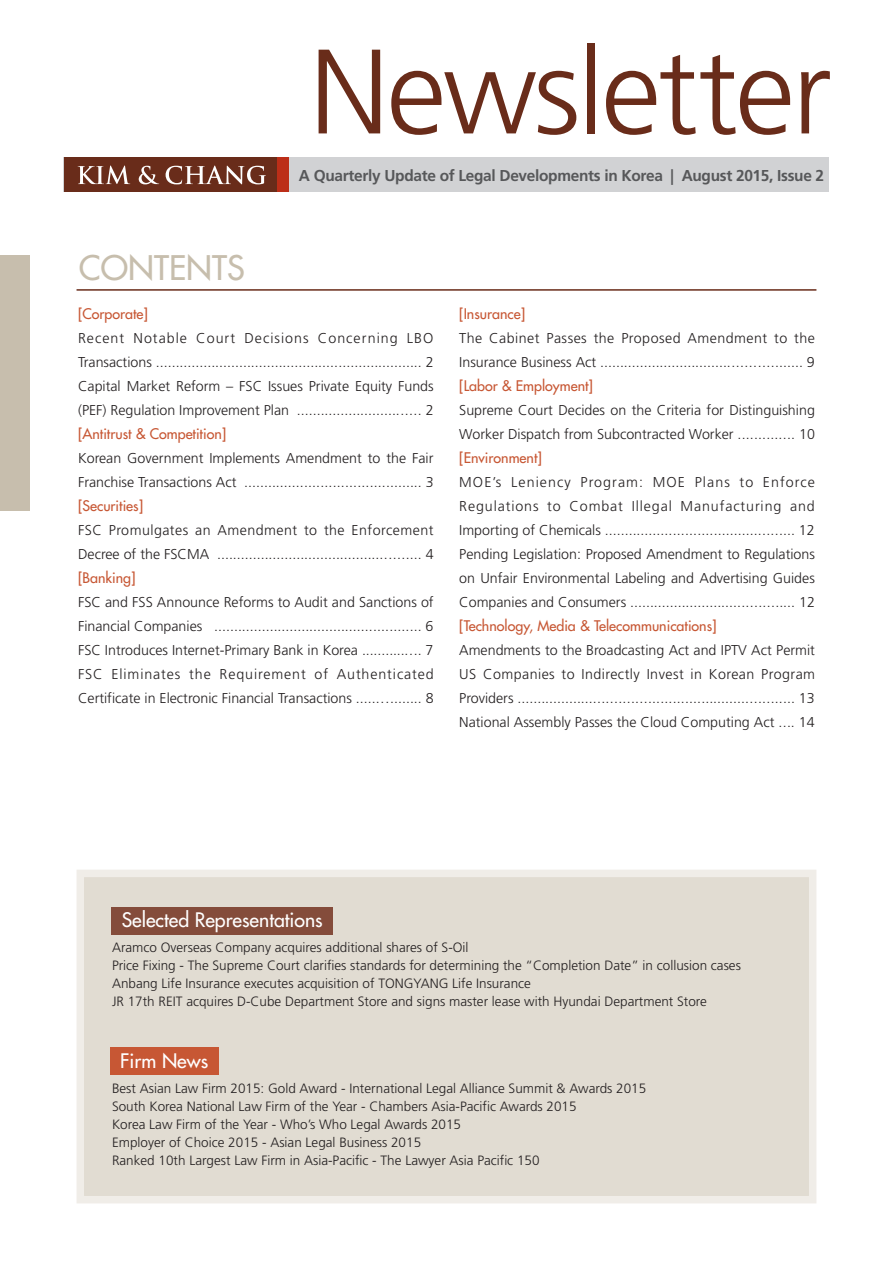
<style>
.page{position:relative;width:893px;height:1263px;background:#fff}
.page>*{position:absolute;margin:0;border:0;box-sizing:border-box;transform-origin:0 0}
.t1{font:300 120px "Frutiger";letter-spacing:-.025em;color:#692c1a}
.t2{font:500 33px "Futura Std";color:#c7bead}
.t3{font:500 19.5px "Futura Std";color:#fff}
.t4{font:700 15.75px "Frutiger";letter-spacing:-.02em;color:#57585a}
.t5{font:300 14.25px/24px "Frutiger";color:#231f20;text-align:justify}
.t6{font:500 14.25px "Futura Std";color:#c75734}
.t7{font:300 14.25px/24px "Frutiger";letter-spacing:.035em;color:#231f20}
.t8{font:300 14.25px/24px "Frutiger";letter-spacing:.03em;color:#231f20}
.t9{font:300 13.5px/18px "Frutiger";color:#231f20}
</style>
<div class="page">
<div style="left:77px;top:870px;width:739px;height:333px;background:#e1dcd2;border:8px solid #f0ede8"></div>
<div style="left:111px;top:1047px;width:108px;height:27px;background:#c75734"></div>
<div style="left:111px;top:907px;width:222px;height:27px;background:#844c3b"></div>
<div style="left:0;top:255px;width:30px;height:255px;background:#c7bead"></div>
<div style="left:64px;top:157px;width:765px;height:34px;background:#d1d2d4"></div>
<div style="left:276px;top:157px;width:13px;height:34px;background:#bc2e18"></div>
<div style="left:64px;top:157px;width:212px;height:34px;background:#692c1a"></div>
<svg style="left:78px;top:166px;width:52px;height:18px"></svg>
<svg style="left:139px;top:166px;width:20px;height:18px"></svg>
<svg style="left:166px;top:166px;width:100px;height:18px"></svg>
<hr style="left:77px;top:289px;width:739px;height:2px;background:#692c1a">
<h1 class="t1" style="left:309px;top:24px;width:524px">Newsletter</h1>
<h2 class="t2" style="left:79px;top:247px;width:167px">CONTENTS</h2>
<p class="t4" style="left:299px;top:166px;width:527px">A Quarterly Update of Legal Developments in Korea | August 2015, Issue 2</p>
<p class="t6" style="left:78px;top:305px;width:71px">[Corporate]</p>
<p class="t5" style="left:78px;top:327px;width:357px">Recent Notable Court Decisions Concerning LBO Transactions ................................................................... 2<br>Capital Market Reform – FSC Issues Private Equity Funds (PEF) Regulation Improvement Plan ............................... 2</p>
<p class="t6" style="left:78px;top:425px;width:150px">[Antitrust &amp; Competition]</p>
<p class="t5" style="left:78px;top:447px;width:357px">Korean Government Implements Amendment to the Fair<br>Franchise Transactions Act ............................................ 3</p>
<p class="t6" style="left:78px;top:497px;width:67px">[Securities]</p>
<p class="t8" style="left:78px;top:519px;width:357px">FSC Promulgates an Amendment to the Enforcement<br>Decree of the FSCMA ................................................... 4</p>
<p class="t6" style="left:78px;top:569px;width:59px">[Banking]</p>
<p class="t5" style="left:78px;top:591px;width:357px">FSC and FSS Announce Reforms to Audit and Sanctions of Financial Companies .................................................... 6<br>FSC Introduces Internet-Primary Bank in Korea ............... 7<br>FSC Eliminates the Requirement of Authenticated Certificate in Electronic Financial Transactions ................ 8</p>
<p class="t6" style="left:459px;top:305px;width:68px">[Insurance]</p>
<p class="t7" style="left:459px;top:327px;width:357px">The Cabinet Passes the Proposed Amendment to the<br>Insurance Business Act .................................................. 9</p>
<p class="t6" style="left:459px;top:377px;width:135px">[Labor &amp; Employment]</p>
<p class="t5" style="left:459px;top:399px;width:357px">Supreme Court Decides on the Criteria for Distinguishing<br>Worker Dispatch from Subcontracted Worker .............. 10</p>
<p class="t6" style="left:459px;top:449px;width:84px">[Environment]</p>
<p class="t5" style="left:459px;top:471px;width:357px">MOE’s Leniency Program: MOE Plans to Enforce Regulations to Combat Illegal Manufacturing and Importing of Chemicals ............................................... 12<br>Pending Legislation: Proposed Amendment to Regulations on Unfair Environmental Labeling and Advertising Guides Companies and Consumers ......................................... 12</p>
<p class="t6" style="left:459px;top:617px;width:259px">[Technology, Media &amp; Telecommunications]</p>
<p class="t5" style="left:459px;top:639px;width:357px">Amendments to the Broadcasting Act and IPTV Act Permit US Companies to Indirectly Invest in Korean Program Providers .................................................................... 13<br>National Assembly Passes the Cloud Computing Act .... 14</p>
<h3 class="t3" style="left:122px;top:908px;width:202px">Selected Representations</h3>
<p class="t9" style="left:112px;top:939px;width:630px">Aramco Overseas Company acquires additional shares of S-Oil<br>Price Fixing - The Supreme Court clarifies standards for determining the “Completion Date” in collusion cases Anbang Life Insurance executes acquisition of TONGYANG Life Insurance<br>JR 17th REIT acquires D-Cube Department Store and signs master lease with Hyundai Department Store</p>
<h3 class="t3" style="left:120px;top:1048px;width:90px">Firm News</h3>
<p class="t9" style="left:112px;top:1079px;width:536px">Best Asian Law Firm 2015: Gold Award - International Legal Alliance Summit &amp; Awards 2015<br>South Korea National Law Firm of the Year - Chambers Asia-Pacific Awards 2015<br>Korea Law Firm of the Year - Who’s Who Legal Awards 2015<br>Employer of Choice 2015 - Asian Legal Business 2015<br>Ranked 10th Largest Law Firm in Asia-Pacific - The Lawyer Asia Pacific 150</p>
</div>
